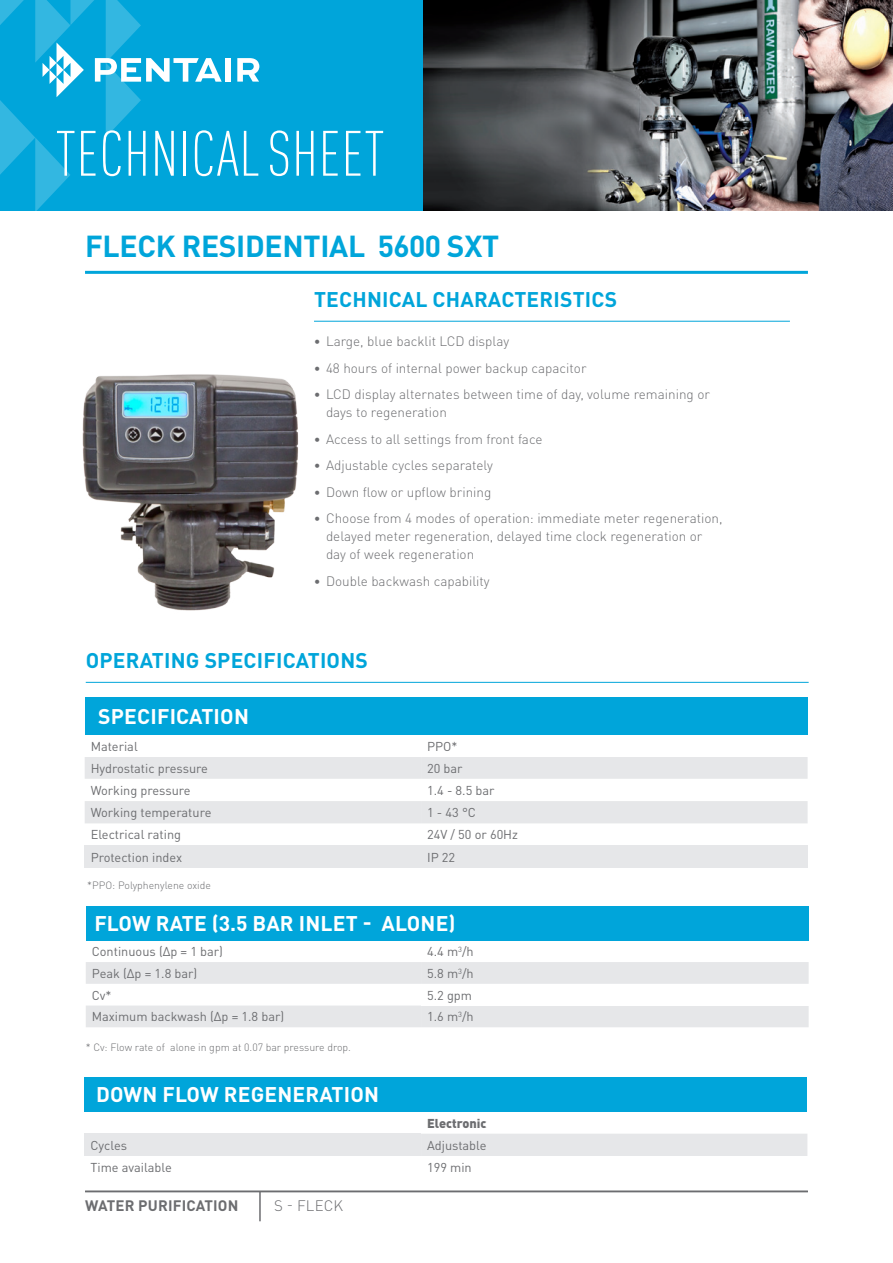
<style>
.page{position:relative;width:893px;height:1263px;background:#fff}
.page>*{position:absolute;margin:0;border:0;box-sizing:border-box;transform-origin:0 0}
.t1{font:300 condensed 63px "DIN Pro";letter-spacing:.01em;color:#fff}
.t2{font:700 30px "DIN Pro";letter-spacing:-.01em;color:#00a5da}
.t3{font:700 21px "DIN Pro";letter-spacing:.01em;color:#fff}
.t4{font:700 21px "DIN Pro";letter-spacing:.01em;color:#00a5da}
.t5{font:700 15px "DIN Pro";letter-spacing:.01em;color:#6c6d70}
.t6{font:300 15px "DIN Pro";letter-spacing:.01em;color:#6c6d70}
.t7{font:300 13.5px/18px "DIN Pro";color:#6c6d70}
.t8{font:12.75px "DIN Pro";color:#6c6d70}
.t9{font:900 12.75px "DIN Pro";color:#6c6d70}
.t10{font:300 10.5px "DIN Pro";color:#6c6d70}
.s1{font-weight:700;font-size:12.75px}
</style>
<div class="page">
<div style="left:0;top:0;width:427px;height:210px;background:#00a5da"></div>
<svg style="left:0;top:0;width:222px;height:211px"></svg>
<div style="left:225px;top:58px;width:6px;height:24px;background:#fff"></div>
<svg style="left:237px;top:58px;width:22px;height:24px"></svg>
<img style="left:423px;top:0;width:470px;height:210px">
<hr style="left:259px;top:1191px;width:2px;height:30px;background:#6c6d70">
<hr style="left:85px;top:1191px;width:723px;height:1px;background:#6c6d70">
<hr style="left:85px;top:271px;width:723px;height:3px;background:#00a5da">
<hr style="left:314px;top:321px;width:476px;height:1px;background:#00a5da">
<img style="left:82px;top:374px;width:217px;height:237px">
<hr style="left:86px;top:682px;width:723px;height:1px;background:#00a5da">
<div style="left:85px;top:698px;width:723px;height:37px;background:#00a5da"></div>
<div style="left:86px;top:906px;width:723px;height:34px;background:#00a5da"></div>
<svg style="left:85px;top:757px;width:723px;height:66px"></svg>
<div style="left:85px;top:846px;width:336px;height:22px;background:#e6e7e9"></div>
<div style="left:421px;top:846px;width:387px;height:22px;background:#e6e7e9"></div>
<svg style="left:86px;top:962px;width:723px;height:65px"></svg>
<div style="left:421px;top:984px;width:388px;height:21px;background:#fff"></div>
<div style="left:85px;top:1078px;width:722px;height:34px;background:#00a5da"></div>
<div style="left:85px;top:1134px;width:336px;height:22px;background:#e6e7e9"></div>
<div style="left:421px;top:1134px;width:386px;height:22px;background:#e6e7e9"></div>
<h1 class="t1" style="left:56px;top:109px;width:330px">TECHNICAL SHEET</h1>
<h2 class="t2" style="left:85px;top:221px;width:416px">FLECK RESIDENTIAL 5600 SXT</h2>
<h3 class="t4" style="left:314px;top:282px;width:305px">TECHNICAL CHARACTERISTICS</h3>
<p class="t7" style="left:314px;top:331px;width:197px"><span class="s1">•</span> Large, blue backlit LCD display</p>
<p class="t7" style="left:314px;top:358px;width:274px"><span class="s1">•</span> 48 hours of internal power backup capacitor</p>
<p class="t7" style="left:326px;top:384px;width:385px;text-indent:-12px"><span class="s1">•</span> LCD display alternates between time of day, volume remaining or days to regeneration</p>
<p class="t7" style="left:314px;top:429px;width:230px"><span class="s1">•</span> Access to all settings from front face</p>
<p class="t7" style="left:314px;top:455px;width:180px"><span class="s1">•</span> Adjustable cycles separately</p>
<p class="t7" style="left:314px;top:482px;width:179px"><span class="s1">•</span> Down flow or upflow brining</p>
<p class="t7" style="left:326px;top:508px;width:398px;text-indent:-12px"><span class="s1">•</span> Choose from 4 modes of operation: immediate meter regeneration, delayed meter regeneration, delayed time clock regeneration or day of week regeneration</p>
<p class="t7" style="left:314px;top:571px;width:177px"><span class="s1">•</span> Double backwash capability</p>
<h3 class="t4" style="left:86px;top:643px;width:284px">OPERATING SPECIFICATIONS</h3>
<h3 class="t3" style="left:98px;top:698px;width:152px">SPECIFICATION</h3>
<p class="t8" style="left:91px;top:736px;width:49px">Material</p>
<p class="t8" style="left:427px;top:736px;width:32px">PPO*</p>
<p class="t8" style="left:91px;top:758px;width:119px">Hydrostatic pressure</p>
<p class="t8" style="left:427px;top:758px;width:37px">20 bar</p>
<p class="t8" style="left:91px;top:780px;width:101px">Working pressure</p>
<p class="t8" style="left:427px;top:780px;width:69px">1.4 - 8.5 bar</p>
<p class="t8" style="left:91px;top:802px;width:122px">Working temperature</p>
<p class="t8" style="left:427px;top:802px;width:50px">1 - 43 °C</p>
<p class="t8" style="left:91px;top:825px;width:92px">Electrical rating</p>
<p class="t8" style="left:427px;top:825px;width:92px">24V / 50 or 60Hz</p>
<p class="t8" style="left:91px;top:847px;width:93px">Protection index</p>
<p class="t8" style="left:427px;top:847px;width:30px">IP 22</p>
<p class="t10" style="left:87px;top:877px;width:125px">*PPO: Polyphenylene oxide</p>
<h3 class="t3" style="left:94px;top:906px;width:363px">FLOW RATE (3.5 BAR INLET - ALONE)</h3>
<p class="t8" style="left:92px;top:941px;width:133px">Continuous (Δp = 1 bar)</p>
<p class="t8" style="left:427px;top:941px;width:48px">4.4 m<sup>3</sup>/h</p>
<p class="t8" style="left:92px;top:963px;width:107px">Peak (Δp = 1.8 bar)</p>
<p class="t8" style="left:427px;top:963px;width:48px">5.8 m<sup>3</sup>/h</p>
<p class="t8" style="left:92px;top:985px;width:21px">Cv*</p>
<p class="t8" style="left:427px;top:985px;width:47px">5.2 gpm</p>
<p class="t8" style="left:92px;top:1007px;width:194px">Maximum backwash (Δp = 1.8 bar)</p>
<p class="t8" style="left:427px;top:1007px;width:48px">1.6 m<sup>3</sup>/h</p>
<p class="t10" style="left:86px;top:1039px;width:267px">* Cv: Flow rate of alone in gpm at 0.07 bar pressure drop.</p>
<h3 class="t3" style="left:96px;top:1077px;width:285px">DOWN FLOW REGENERATION</h3>
<p class="t9" style="left:427px;top:1112px;width:61px">Electronic</p>
<p class="t8" style="left:91px;top:1135px;width:38px">Cycles</p>
<p class="t8" style="left:427px;top:1135px;width:61px">Adjustable</p>
<p class="t8" style="left:91px;top:1157px;width:83px">Time available</p>
<p class="t8" style="left:427px;top:1157px;width:46px">199 min</p>
<p class="t5" style="left:85px;top:1193px;width:155px">WATER PURIFICATION</p>
<p class="t6" style="left:274px;top:1194px;width:71px">S - FLECK</p>
</div>
